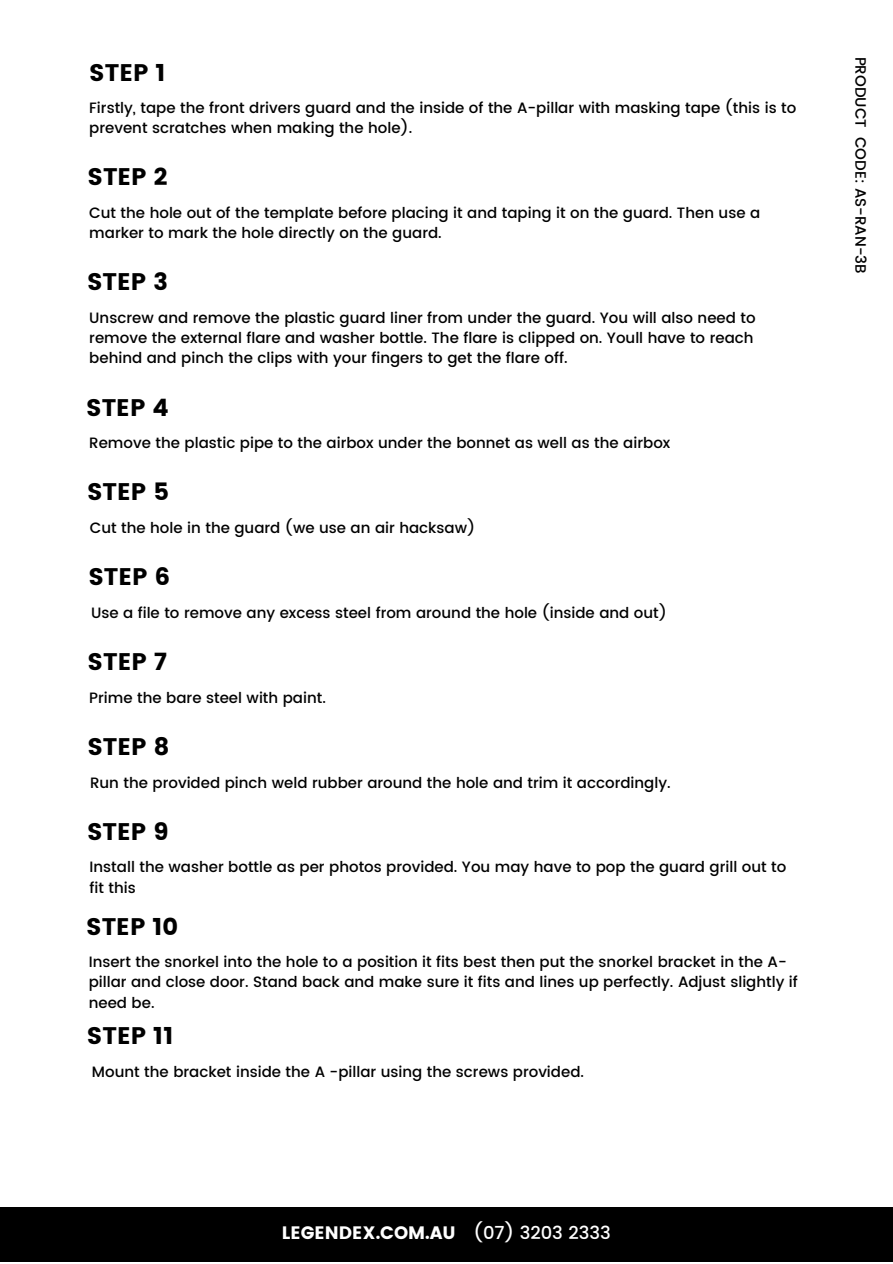
<style>
.page{position:relative;width:893px;height:1264px;background:#fff}
.page>*{position:absolute;margin:0;border:0;box-sizing:border-box;transform-origin:0 0}
.t1{font:24px "Poppins";color:#000}
.t2{font:18px "Poppins";color:#fff}
.t3{font:500 18px "Poppins";color:#fff}
.t4{font:500 15px/20.2px "Poppins";color:#000}
</style>
<div class="page">
<div style="left:0;top:1207px;width:892px;height:54px;background:#000"></div>
<p class="t1" style="left:89px;top:58px;width:78px">STEP 1</p>
<p class="t4" style="left:89px;top:98px;width:708px">Firstly, tape the front drivers guard and the inside of the A-pillar with masking tape (this is to prevent scratches when making the hole).</p>
<p class="t1" style="left:87px;top:163px;width:81px">STEP 2</p>
<p class="t4" style="left:89px;top:202px;width:672px">Cut the hole out of the template before placing it and taping it on the guard. Then use a marker to mark the hole directly on the guard.</p>
<p class="t1" style="left:87px;top:268px;width:82px">STEP 3</p>
<p class="t4" style="left:89px;top:307px;width:667px">Unscrew and remove the plastic guard liner from under the guard. You will also need to remove the external flare and washer bottle. The flare is clipped on. Youll have to reach behind and pinch the clips with your fingers to get the flare off.</p>
<p class="t1" style="left:86px;top:393px;width:84px">STEP 4</p>
<p class="t4" style="left:89px;top:433px;width:582px">Remove the plastic pipe to the airbox under the bonnet as well as the airbox</p>
<p class="t1" style="left:87px;top:478px;width:83px">STEP 5</p>
<p class="t4" style="left:90px;top:517px;width:387px">Cut the hole in the guard (we use an air hacksaw)</p>
<p class="t1" style="left:88px;top:563px;width:83px">STEP 6</p>
<p class="t4" style="left:91px;top:602px;width:577px">Use a file to remove any excess steel from around the hole (inside and out)</p>
<p class="t1" style="left:88px;top:648px;width:81px">STEP 7</p>
<p class="t4" style="left:89px;top:687px;width:238px">Prime the bare steel with paint.</p>
<p class="t1" style="left:87px;top:732px;width:83px">STEP 8</p>
<p class="t4" style="left:90px;top:772px;width:582px">Run the provided pinch weld rubber around the hole and trim it accordingly.</p>
<p class="t1" style="left:87px;top:817px;width:83px">STEP 9</p>
<p class="t4" style="left:90px;top:857px;width:698px">Install the washer bottle as per photos provided. You may have to pop the guard grill out to fit this</p>
<p class="t1" style="left:86px;top:912px;width:94px">STEP 10</p>
<p class="t4" style="left:89px;top:951px;width:710px">Insert the snorkel into the hole to a position it fits best then put the snorkel bracket in the A&shy;pillar and close door. Stand back and make sure it fits and lines up perfectly. Adjust slightly if need be.</p>
<p class="t1" style="left:87px;top:1021px;width:88px">STEP 11</p>
<p class="t4" style="left:92px;top:1061px;width:493px">Mount the bracket inside the A -pillar using the screws provided.</p>
<p class="t2" style="left:282px;top:1222px;width:175px">LEGENDEX.COM.AU</p>
<p class="t3" style="left:473px;top:1222px;width:139px">(07) 3203 2333</p>
<p class="t4" style="left:870px;top:57px;width:219px;rotate:90deg">PRODUCT CODE: AS-RAN-3B</p>
</div>
